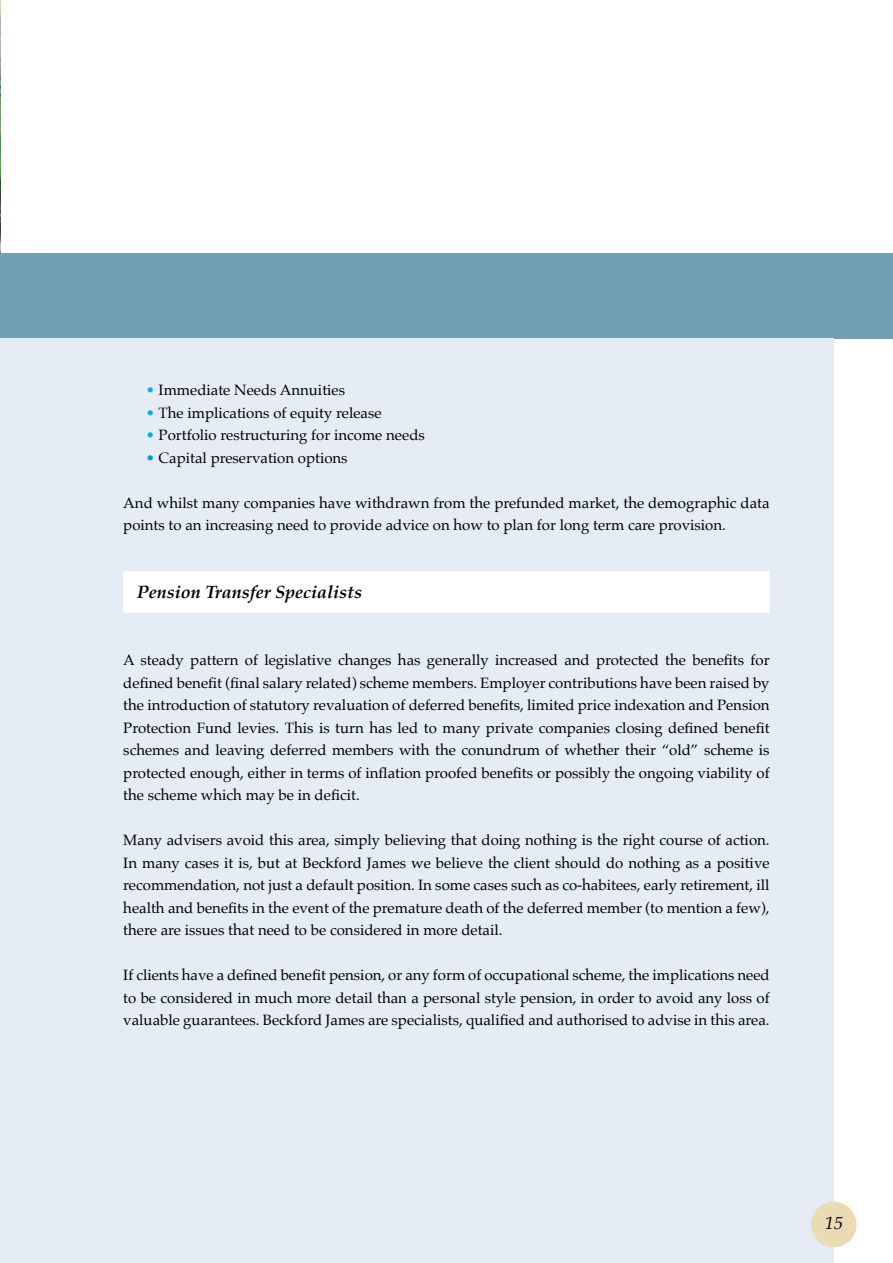
<style>
.page{position:relative;width:893px;height:1263px;background:#fff}
.page>*{position:absolute;margin:0;border:0;box-sizing:border-box;transform-origin:0 0}
.t1{font:italic 700 18px "Palatino";color:#000}
.t2{font:italic 18px "Palatino";color:#000}
.t3{font:15px/22.5px "Palatino";color:#000;text-align:justify}
.s1{color:#00aeef}
.s2{color:#009ac7}
</style>
<div class="page">
<div style="left:0;top:253px;width:893px;height:85px;background:#729fb3"></div>
<div style="left:0;top:338px;width:834px;height:925px;background:#e5ecf5"></div>
<div style="left:811px;top:1202px;width:46px;height:45px;background:#eadbb5;border-radius:50%"></div>
<div style="left:123px;top:572px;width:647px;height:41px;background:#fff"></div>
<img style="left:0;top:0;width:1px;height:253px">
<p class="t3" style="left:146px;top:379px;width:201px"><span class="s1">•</span> Immediate Needs Annuities</p>
<p class="t3" style="left:146px;top:401px;width:237px"><span class="s1">•</span> The implications of equity release</p>
<p class="t3" style="left:146px;top:424px;width:281px"><span class="s1">•</span> Portfolio restructuring for income needs</p>
<p class="t3" style="left:146px;top:446px;width:203px"><span class="s2">•</span> Capital preservation options</p>
<p class="t3" style="left:123px;top:491px;width:648px">And whilst many companies have withdrawn from the prefunded market, the demographic data points to an increasing need to provide advice on how to plan for long term care provision.</p>
<p class="t1" style="left:137px;top:576px;width:227px">Pension Transfer Specialists</p>
<p class="t3" style="left:123px;top:649px;width:648px">A steady pattern of legislative changes has generally increased and protected the benefits for defined benefit (final salary related) scheme members. Employer contributions have been raised by the introduction of statutory revaluation of deferred benefits, limited price indexation and Pension Protection Fund levies. This is turn has led to many private companies closing defined benefit schemes and leaving deferred members with the conundrum of whether their “old” scheme is protected enough, either in terms of inflation proofed benefits or possibly the ongoing viability of the scheme which may be in deficit.</p>
<p class="t3" style="left:123px;top:829px;width:648px">Many advisers avoid this area, simply believing that doing nothing is the right course of action.<br>In many cases it is, but at Beckford James we believe the client should do nothing as a positive recommendation, not just a default position. In some cases such as co-habitees, early retirement, ill health and benefits in the event of the premature death of the deferred member (to mention a few), there are issues that need to be considered in more detail.</p>
<p class="t3" style="left:123px;top:964px;width:648px">If clients have a defined benefit pension, or any form of occupational scheme, the implications need to be considered in much more detail than a personal style pension, in order to avoid any loss of valuable guarantees. Beckford James are specialists, qualified and authorised to advise in this area.</p>
<p class="t2" style="left:825px;top:1208px;width:19px">15</p>
</div>
